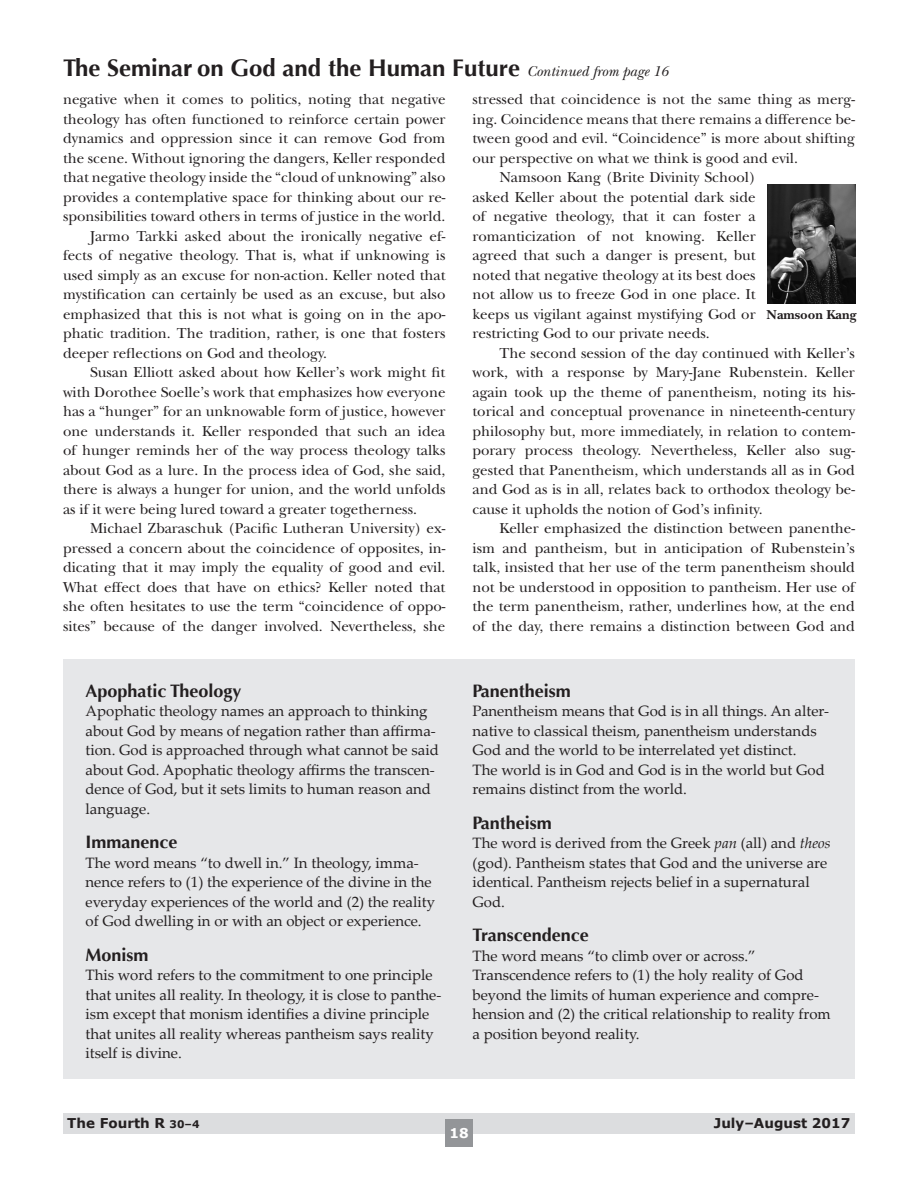
<style>
.page{position:relative;width:918px;height:1188px;background:#fff}
.page>*{position:absolute;margin:0;border:0;box-sizing:border-box;transform-origin:0 0}
.t1{font:700 24px "Optima";color:#231f20}
.t2{font:700 18px "Optima";color:#231f20}
.t3{font:15px "New Baskerville Std";color:#231f20}
.t4{font:15px/19.5px "Palatino Linotype";color:#231f20}
.t5{font:700 13.5px "Verdana";color:#231f20}
.t6{font:700 13.5px "New Baskerville Std";color:#231f20}
.t7{font:700 13.5px "Verdana";color:#fff}
.s1{font-family:"Myriad"}
.s2{font-family:"New Baskerville Std";font-weight:400;font-style:italic;font-size:15px}
.s3{font-style:italic}
.s4{font-size:10.5px}
</style>
<div class="page">
<div style="left:63px;top:1113px;width:792px;height:20px;background:#dcdddf"></div>
<div style="left:445px;top:1119px;width:28px;height:27px;background:#939598"></div>
<div style="left:63px;top:659px;width:792px;height:419px;background:#e6e7e9"></div>
<img style="left:767px;top:185px;width:89px;height:118px">
<h1 class="t1" style="left:63px;top:54px;width:607px">The Semina<span class="s1">r</span> on God and the Human Future <span class="s2">Continued from page 16</span></h1>
<p class="t3" style="left:63px;top:91px;width:384px">negative when it comes to politics, noting that negative</p>
<p class="t3" style="left:63px;top:110px;width:384px">theology has often functioned to reinforce certain power</p>
<p class="t3" style="left:63px;top:130px;width:384px">dynamics and oppression since it can remove God from</p>
<p class="t3" style="left:63px;top:149px;width:384px">the scene. Without ignoring the dangers, Keller responded</p>
<p class="t3" style="left:63px;top:169px;width:384px">that negative theology inside the “cloud of unknowing” also</p>
<p class="t3" style="left:63px;top:188px;width:384px">provides a contemplative space for thinking about our re-</p>
<p class="t3" style="left:63px;top:208px;width:384px">sponsibilities toward others in terms of justice in the world.</p>
<p class="t3" style="left:90px;top:227px;width:357px">Jarmo Tarkki asked about the ironically negative ef-</p>
<p class="t3" style="left:63px;top:247px;width:384px">fects of negative theology. That is, what if unknowing is</p>
<p class="t3" style="left:63px;top:266px;width:384px">used simply as an excuse for non-action. Keller noted that</p>
<p class="t3" style="left:63px;top:286px;width:384px">mystification can certainly be used as an excuse, but also</p>
<p class="t3" style="left:63px;top:305px;width:384px">emphasized that this is not what is going on in the apo-</p>
<p class="t3" style="left:63px;top:325px;width:384px">phatic tradition. The tradition, rather, is one that fosters</p>
<p class="t3" style="left:63px;top:344px;width:266px">deeper reflections on God and theology.</p>
<p class="t3" style="left:90px;top:364px;width:357px">Susan Elliott asked about how Keller’s work might fit</p>
<p class="t3" style="left:63px;top:383px;width:384px">with Dorothee Soelle’s work that emphasizes how everyone</p>
<p class="t3" style="left:63px;top:403px;width:384px">has a “hunger” for an unknowable form of justice, however</p>
<p class="t3" style="left:63px;top:422px;width:384px">one understands it. Keller responded that such an idea</p>
<p class="t3" style="left:63px;top:442px;width:384px">of hunger reminds her of the way process theology talks</p>
<p class="t3" style="left:63px;top:461px;width:384px">about God as a lure. In the process idea of God, she said,</p>
<p class="t3" style="left:63px;top:481px;width:384px">there is always a hunger for union, and the world unfolds</p>
<p class="t3" style="left:63px;top:500px;width:355px">as if it were being lured toward a greater togetherness.</p>
<p class="t3" style="left:90px;top:520px;width:357px">Michael Zbaraschuk (Pacific Lutheran University) ex-</p>
<p class="t3" style="left:63px;top:539px;width:384px">pressed a concern about the coincidence of opposites, in-</p>
<p class="t3" style="left:63px;top:559px;width:384px">dicating that it may imply the equality of good and evil.</p>
<p class="t3" style="left:63px;top:578px;width:384px">What effect does that have on ethics? Keller noted that</p>
<p class="t3" style="left:63px;top:598px;width:384px">she often hesitates to use the term “coincidence of oppo-</p>
<p class="t3" style="left:63px;top:617px;width:384px">sites” because of the danger involved. Nevertheless, she</p>
<p class="t2" style="left:86px;top:680px;width:157px">Apophatic Theology</p>
<p class="t4" style="left:86px;top:701px;width:355px">Apophatic theology names an approach to thinking about God by means of negation rather than affirma&shy;tion. God is approached through what cannot be said about God. Apophatic theology affirms the transcen&shy;dence of God, but it sets limits to human reason and language.</p>
<p class="t2" style="left:86px;top:832px;width:93px">Immanence</p>
<p class="t4" style="left:86px;top:852px;width:351px">The word means “to dwell in.” In theology, imma&shy;nence refers to (1) the experience of the divine in the everyday experiences of the world and (2) the reality of God dwelling in or with an object or experience.</p>
<p class="t2" style="left:86px;top:944px;width:65px">Monism</p>
<p class="t4" style="left:86px;top:965px;width:357px">This word refers to the commitment to one principle that unites all reality. In theology, it is close to panthe&shy;ism except that monism identifies a divine principle that unites all reality whereas pantheism says reality itself is divine.</p>
<p class="t3" style="left:472px;top:91px;width:384px">stressed that coincidence is not the same thing as merg-</p>
<p class="t3" style="left:472px;top:110px;width:384px">ing. Coincidence means that there remains a difference be-</p>
<p class="t3" style="left:472px;top:130px;width:384px">tween good and evil. “Coincidence” is more about shifting</p>
<p class="t3" style="left:472px;top:149px;width:327px">our perspective on what we think is good and evil.</p>
<p class="t3" style="left:500px;top:169px;width:258px">Namsoon Kang (Brite Divinity School)</p>
<p class="t3" style="left:472px;top:188px;width:285px">asked Keller about the potential dark side</p>
<p class="t3" style="left:472px;top:208px;width:285px">of negative theology, that it can foster a</p>
<p class="t3" style="left:472px;top:227px;width:285px">romanticization of not knowing. Keller</p>
<p class="t3" style="left:472px;top:247px;width:285px">agreed that such a danger is present, but</p>
<p class="t3" style="left:472px;top:266px;width:285px">noted that negative theology at its best does</p>
<p class="t3" style="left:472px;top:286px;width:285px">not allow us to freeze God in one place. It</p>
<p class="t3" style="left:472px;top:305px;width:285px">keeps us vigilant against mystifying God or</p>
<p class="t3" style="left:472px;top:325px;width:239px">restricting God to our private needs.</p>
<p class="t3" style="left:500px;top:344px;width:357px">The second session of the day continued with Keller’s</p>
<p class="t3" style="left:472px;top:364px;width:384px">work, with a response by Mary-Jane Rubenstein. Keller</p>
<p class="t3" style="left:472px;top:383px;width:384px">again took up the theme of panentheism, noting its his-</p>
<p class="t3" style="left:472px;top:403px;width:384px">torical and conceptual provenance in nineteenth-century</p>
<p class="t3" style="left:472px;top:422px;width:384px">philosophy but, more immediately, in relation to contem-</p>
<p class="t3" style="left:472px;top:442px;width:384px">porary process theology. Nevertheless, Keller also sug-</p>
<p class="t3" style="left:472px;top:461px;width:384px">gested that Panentheism, which understands all as in God</p>
<p class="t3" style="left:472px;top:481px;width:384px">and God as is in all, relates back to orthodox theology be-</p>
<p class="t3" style="left:472px;top:500px;width:292px">cause it upholds the notion of God’s infinity.</p>
<p class="t3" style="left:500px;top:520px;width:357px">Keller emphasized the distinction between panenthe-</p>
<p class="t3" style="left:472px;top:539px;width:384px">ism and pantheism, but in anticipation of Rubenstein’s</p>
<p class="t3" style="left:472px;top:559px;width:384px">talk, insisted that her use of the term panentheism should</p>
<p class="t3" style="left:472px;top:578px;width:384px">not be understood in opposition to pantheism. Her use of</p>
<p class="t3" style="left:472px;top:598px;width:384px">the term panentheism, rather, underlines how, at the end</p>
<p class="t3" style="left:472px;top:617px;width:384px">of the day, there remains a distinction between God and</p>
<p class="t6" style="left:767px;top:306px;width:91px">Namsoon Kang</p>
<p class="t2" style="left:472px;top:680px;width:100px">Panentheism</p>
<p class="t4" style="left:472px;top:701px;width:358px">Panentheism means that God is in all things. An alter&shy;native to classical theism, panentheism understands God and the world to be interrelated yet distinct.<br>The world is in God and God is in the world but God remains distinct from the world.</p>
<p class="t2" style="left:472px;top:812px;width:81px">Pantheism</p>
<p class="t4" style="left:472px;top:833px;width:360px">The word is derived from the Greek <span class="s3">pan</span> (all) and <span class="s3">theos </span>(god). Pantheism states that God and the universe are identical. Pantheism rejects belief in a supernatural God.</p>
<p class="t2" style="left:472px;top:925px;width:118px">Transcendence</p>
<p class="t4" style="left:472px;top:945px;width:360px">The word means “to climb over or across.” Transcendence refers to (1) the holy reality of God beyond the limits of human experience and compre&shy;hension and (2) the critical relationship to reality from a position beyond reality.</p>
<p class="t5" style="left:67px;top:1114px;width:134px">The Fourth R <span class="s4">30–4</span></p>
<p class="t5" style="left:714px;top:1114px;width:138px">July–August 2017</p>
<p class="t7" style="left:449px;top:1124px;width:21px">18</p>
</div>
